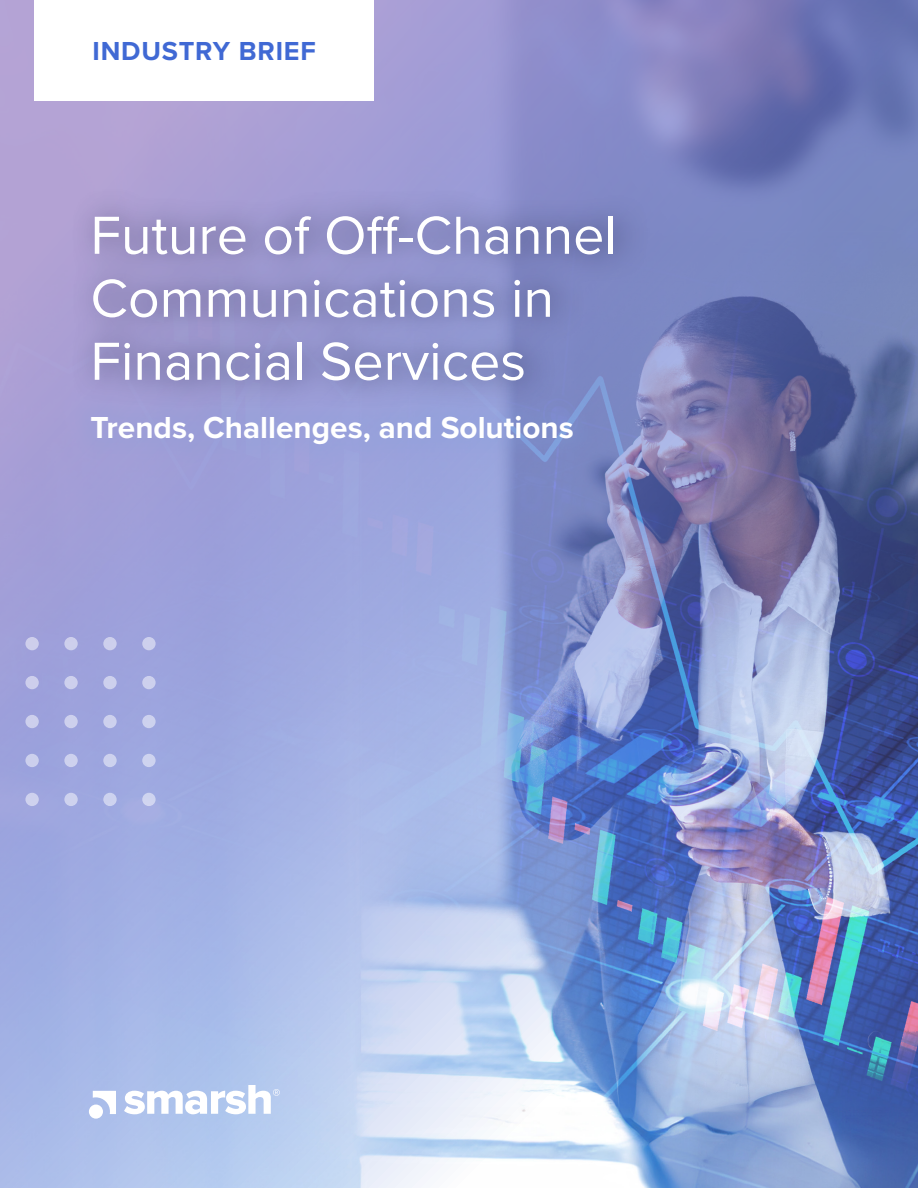
<style>
.page{position:relative;width:918px;height:1188px;background:#fff}
.page>*{position:absolute;margin:0;border:0;box-sizing:border-box;transform-origin:0 0}
.Title_color_ext{font:55.5px/63px "Proxima Nova";color:#fff}
.t1{font:700 31.5px "Proxima Nova";color:#fff}
.t2{font:700 27px "Proxima Nova";letter-spacing:.03em;color:#4069d4}
</style>
<div class="page">
<img style="left:0;top:0;width:918px;height:1188px">
<div style="left:71px;top:187px;width:579px;height:223px;background:#121736;opacity:.68"></div>
<div style="left:67px;top:392px;width:530px;height:77px;background:#80a1de;opacity:.14"></div>
<svg style="left:124px;top:1086px;width:156px;height:28px"></svg>
<svg style="left:93px;top:1091px;width:23px;height:23px"></svg>
<div style="left:89px;top:1105px;width:14px;height:14px;background:#fff;border-radius:50%"></div>
<div style="left:34px;top:0;width:340px;height:101px;background:#fff"></div>
<div style="left:142px;top:793px;width:14px;height:13px;background:#cfd5f0;border-radius:50%"></div>
<div style="left:103px;top:793px;width:14px;height:13px;background:#cdd2ef;border-radius:50%"></div>
<div style="left:64px;top:793px;width:14px;height:13px;background:#ced2ee;border-radius:50%"></div>
<div style="left:25px;top:793px;width:14px;height:13px;background:#cfd2ee;border-radius:50%"></div>
<div style="left:142px;top:754px;width:14px;height:13px;background:#ced3ef;border-radius:50%"></div>
<div style="left:103px;top:754px;width:14px;height:13px;background:#cdd2ee;border-radius:50%"></div>
<div style="left:64px;top:754px;width:14px;height:13px;background:#cdd1ee;border-radius:50%"></div>
<div style="left:25px;top:754px;width:14px;height:13px;background:#cccfed;border-radius:50%"></div>
<div style="left:142px;top:715px;width:14px;height:13px;background:#cdd2ee;border-radius:50%"></div>
<div style="left:103px;top:715px;width:14px;height:13px;background:#cdd0ed;border-radius:50%"></div>
<div style="left:64px;top:715px;width:14px;height:13px;background:#cdd0ed;border-radius:50%"></div>
<div style="left:25px;top:715px;width:14px;height:13px;background:#cdcfec;border-radius:50%"></div>
<div style="left:142px;top:676px;width:14px;height:13px;background:#cdd0ed;border-radius:50%"></div>
<div style="left:103px;top:676px;width:14px;height:13px;background:#cdd0ed;border-radius:50%"></div>
<div style="left:64px;top:676px;width:14px;height:13px;background:#cdcfed;border-radius:50%"></div>
<div style="left:25px;top:676px;width:14px;height:13px;background:#cdceec;border-radius:50%"></div>
<div style="left:142px;top:637px;width:14px;height:13px;background:#cdd0ed;border-radius:50%"></div>
<div style="left:103px;top:637px;width:14px;height:13px;background:#cdcfed;border-radius:50%"></div>
<div style="left:64px;top:637px;width:14px;height:13px;background:#cdcfec;border-radius:50%"></div>
<div style="left:25px;top:637px;width:14px;height:13px;background:#ceceeb;border-radius:50%"></div>
<p class="t2" style="left:93px;top:31px;width:225px">INDUSTRY BRIEF</p>
<p class="Title_color_ext" style="left:90px;top:201px;width:528px">Future of Off-Channel<br>Communications in<br>Financial Services</p>
<p class="t1" style="left:90px;top:404px;width:485px">Trends, Challenges, and Solutions</p>
</div>
